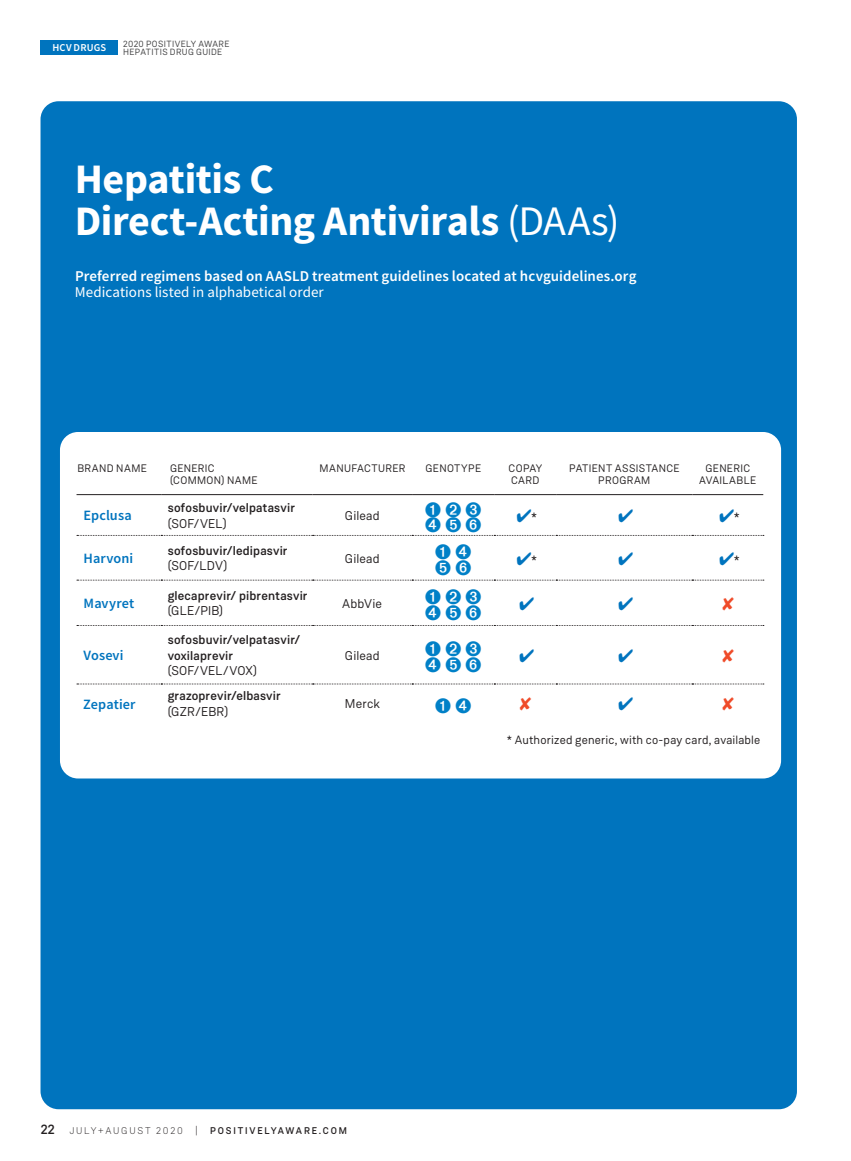
<style>
.page{position:relative;width:851px;height:1161px;background:#fff}
.page>*{position:absolute;margin:0;border:0;box-sizing:border-box;transform-origin:0 0}
.t1{font:700 42px/42px "Source Sans Pro";letter-spacing:-.01em;color:#fff}
.t2{font:21px/15.8px "Zapf Dingbats ITC";color:#0080c7}
.t3{font:600 15px "Source Sans Pro";letter-spacing:.005em;color:#fff}
.t4{font:15px "Source Sans Pro";letter-spacing:.005em;color:#fff}
.t5{font:600 14.25px "Source Sans Pro";letter-spacing:.005em;color:#0074be}
.t6{font:13.5px "Weissenhof Grotesk";color:#231f20}
.t7{font:500 13.5px "Weissenhof Grotesk";color:#231f20}
.t8{font:500 12.75px/15.8px "Weissenhof Grotesk";letter-spacing:.01em;color:#231f20}
.t9{font:12.75px "Weissenhof Grotesk";letter-spacing:.015em;color:#231f20}
.t10{font:12px "Weissenhof Grotesk";letter-spacing:.015em;color:#231f20}
.t11{font:10.8px/12px "Weissenhof Grotesk";letter-spacing:.03em;color:#231f20}
.t12{font:600 10.5px "Source Sans Pro";letter-spacing:.015em;color:#fff}
.t13{font:500 9.75px "Weissenhof Grotesk";letter-spacing:.185em;color:#231f20}
.t14{font:300 9.75px "Weissenhof Grotesk";letter-spacing:.175em;color:#231f20}
.t15{font:9px/7.5px "Weissenhof Grotesk";letter-spacing:.04em;color:#3e3e3f}
.s1{font-weight:400}
.s2{color:#0074be}
</style>
<div class="page">
<div style="left:40px;top:40px;width:78px;height:15px;background:#0074be"></div>
<div style="left:40px;top:101px;width:756px;height:1008px;background:#0074be;border-radius:18px"></div>
<div style="left:60px;top:432px;width:721px;height:346px;background:#fff;border-radius:18px"></div>
<hr style="left:76px;top:494px;width:85px;height:1px;background:#231f20">
<hr style="left:161px;top:494px;width:151px;height:1px;background:#231f20">
<hr style="left:312px;top:494px;width:100px;height:1px;background:#231f20">
<hr style="left:412px;top:494px;width:82px;height:1px;background:#231f20">
<hr style="left:494px;top:494px;width:62px;height:1px;background:#231f20">
<hr style="left:556px;top:494px;width:136px;height:1px;background:#231f20">
<hr style="left:692px;top:494px;width:71px;height:1px;background:#231f20">
<svg style="left:77px;top:535px;width:686px;height:1px"></svg>
<svg style="left:77px;top:580px;width:686px;height:1px"></svg>
<svg style="left:77px;top:625px;width:686px;height:1px"></svg>
<svg style="left:77px;top:684px;width:686px;height:1px"></svg>
<p class="t12" style="left:52px;top:41px;width:55px">HCV DRUGS</p>
<p class="t15" style="left:123px;top:40px;width:108px">2020 POSITIVELY AWARE<br>HEPATITIS DRUG GUIDE</p>
<h1 class="t1" style="left:75px;top:157px;width:546px">Hepatitis C<br>Direct-Acting Antivirals <span class="s1">(DAAs)</span></h1>
<p class="t3" style="left:75px;top:266px;width:563px">Preferred regimens based on AASLD treatment guidelines located at hcvguidelines.org</p>
<p class="t4" style="left:75px;top:282px;width:250px">Medications listed in alphabetical order</p>
<p class="t11" style="left:77px;top:462px;width:71px">BRAND NAME</p>
<p class="t11" style="left:170px;top:462px;width:89px">GENERIC (COMMON) NAME</p>
<p class="t11" style="left:319px;top:462px;width:87px">MANUFACTURER</p>
<p class="t11" style="left:425px;top:462px;width:57px">GENOTYPE</p>
<p class="t11" style="left:508px;top:462px;width:35px">COPAY<br>CARD</p>
<p class="t11" style="left:569px;top:462px;width:112px;text-align:center">PATIENT ASSISTANCE<br>PROGRAM</p>
<p class="t11" style="left:699px;top:462px;width:59px;text-align:center">GENERIC<br>AVAILABLE</p>
<p class="t5" style="left:84px;top:506px;width:50px">Epclusa</p>
<p class="t9" style="left:345px;top:508px;width:36px">Gilead</p>
<h2 class="t2" style="left:424px;top:502px;width:59px">➊ ➋ ➌<br>➍ ➎ ➏</h2>
<p class="t6" style="left:516px;top:509px;width:22px"><span class="s2">✔</span>*</p>
<p class="t6" style="left:719px;top:509px;width:22px"><span class="s2">✔</span>*</p>
<p class="t8" style="left:168px;top:500px;width:129px">sofosbuvir/velpatasvir</p>
<p class="t9" style="left:168px;top:516px;width:60px">(SOF/VEL)</p>
<p class="t5" style="left:84px;top:549px;width:51px">Harvoni</p>
<p class="t5" style="left:84px;top:594px;width:52px">Mavyret</p>
<p class="t5" style="left:84px;top:646px;width:41px">Vosevi</p>
<p class="t5" style="left:83px;top:694px;width:54px">Zepatier</p>
<p class="t8" style="left:168px;top:542px;width:121px">sofosbuvir/ledipasvir</p>
<p class="t9" style="left:168px;top:558px;width:61px">(SOF/LDV)</p>
<p class="t8" style="left:168px;top:587px;width:141px">glecaprevir/ pibrentasvir</p>
<p class="t9" style="left:168px;top:603px;width:57px">(GLE/PIB)</p>
<p class="t8" style="left:168px;top:632px;width:134px">sofosbuvir/velpatasvir/ voxilaprevir</p>
<p class="t9" style="left:168px;top:663px;width:91px">(SOF/VEL/VOX)</p>
<p class="t8" style="left:168px;top:688px;width:115px">grazoprevir/elbasvir</p>
<p class="t9" style="left:168px;top:704px;width:62px">(GZR/EBR)</p>
<p class="t9" style="left:345px;top:550px;width:36px">Gilead</p>
<h2 class="t2" style="left:435px;top:544px;width:38px">➊ ➍<br>➎ ➏</h2>
<p class="t6" style="left:516px;top:552px;width:22px"><span class="s2">✔</span>*</p>
<p class="t6" style="left:719px;top:552px;width:22px"><span class="s2">✔</span>*</p>
<p class="t9" style="left:342px;top:595px;width:42px">AbbVie</p>
<h2 class="t2" style="left:424px;top:589px;width:59px">➊ ➋ ➌<br>➍ ➎ ➏</h2>
<p class="t9" style="left:345px;top:647px;width:36px">Gilead</p>
<h2 class="t2" style="left:424px;top:641px;width:59px">➊ ➋ ➌<br>➍ ➎ ➏</h2>
<p class="t9" style="left:345px;top:696px;width:37px">Merck</p>
<p class="t10" style="left:507px;top:733px;width:255px">* Authorized generic, with co-pay card, available</p>
<p class="t7" style="left:41px;top:1121px;width:16px">22</p>
<p class="t14" style="left:70px;top:1125px;width:115px">JULY+AUGUST 2020</p>
<p class="t14" style="left:195px;top:1125px;width:4px">|</p>
<p class="t13" style="left:210px;top:1125px;width:138px">POSITIVELYAWARE.COM</p>
</div>
